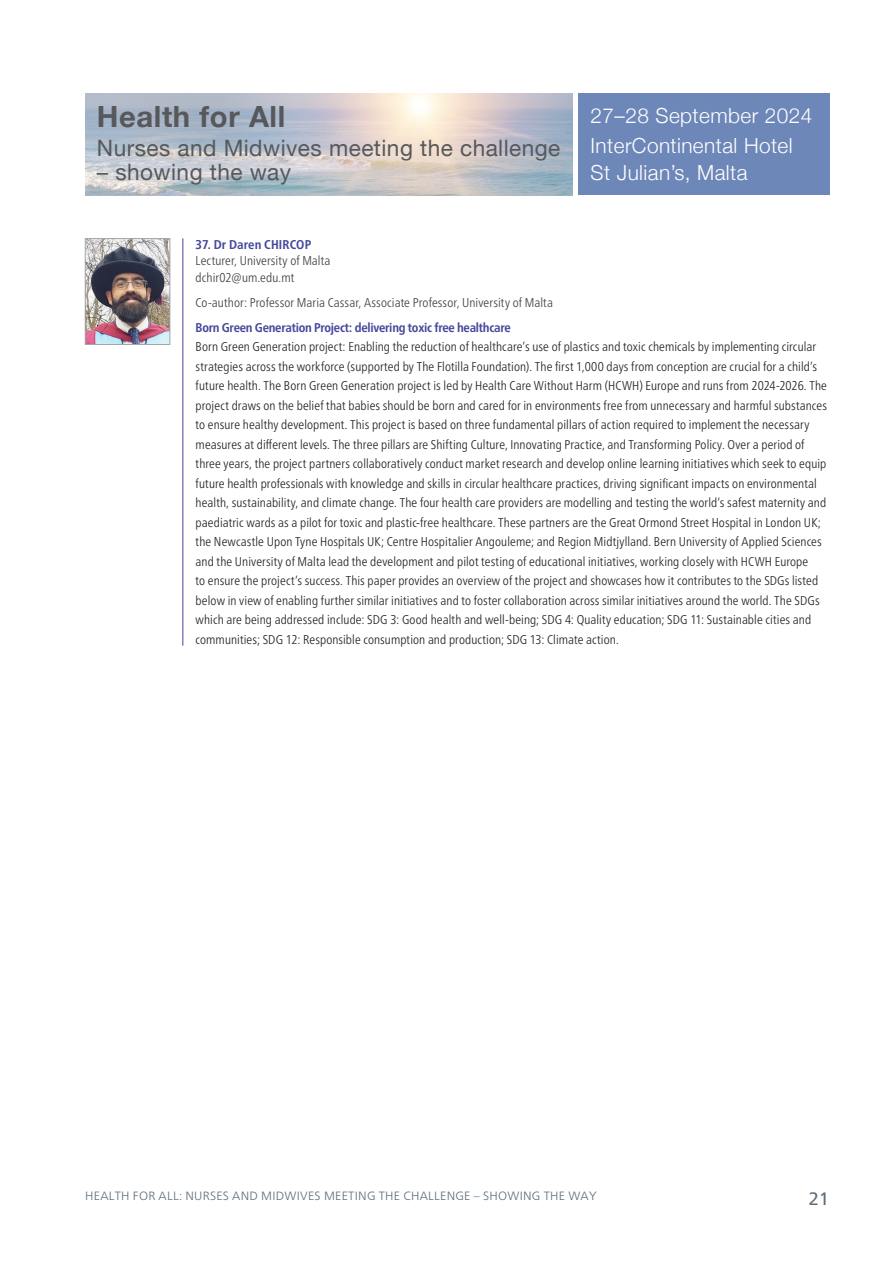
<style>
.page{position:relative;width:893px;height:1263px;background:#fff}
.page>*{position:absolute;margin:0;border:0;box-sizing:border-box;transform-origin:0 0}
.t1{font:700 29.25px "Helvetica Neue";letter-spacing:.02em;color:#57585a}
.t2{font:22.65px "Helvetica Neue";letter-spacing:.02em;color:#57585a}
.t3{font:300 20.85px/29.5px "Helvetica Neue";letter-spacing:.02em;color:#fff}
.t4{font:18px "Frutiger Neue LT";color:#5e6c77}
.t5{font:300 condensed 12.75px/19.5px "Frutiger Neue LT";letter-spacing:.01em;color:#231f20}
.t6{font:300 condensed 12.75px/16.5px "Frutiger Neue LT";letter-spacing:.01em;color:#3e3e3f}
.t7{font:700 condensed 12.75px "Frutiger Neue LT";letter-spacing:-.02em;color:#444799}
.t8{font:700 condensed 12.75px "Frutiger Neue LT";letter-spacing:.01em;color:#444799}
.t9{font:300 12px "Frutiger Neue LT";letter-spacing:.02em;color:#5e6c77}
</style>
<div class="page">
<div style="left:578px;top:94px;width:251px;height:101px;background:#6e87b9"></div>
<img style="left:85px;top:94px;width:488px;height:101px">
<hr style="left:183px;top:238px;width:1px;height:408px;background:#444799">
<img style="left:87px;top:240px;width:81px;height:103px">
<div style="left:85px;top:238px;width:85px;height:107px;border:1px solid #a5a6ad"></div>
<h1 class="t1" style="left:97px;top:94px;width:190px">Health for All</h1>
<h2 class="t2" style="left:97px;top:131px;width:465px">Nurses and Midwives meeting the challenge</h2>
<h2 class="t2" style="left:97px;top:155px;width:196px">– showing the way</h2>
<h3 class="t3" style="left:591px;top:100px;width:223px">27–28 September 2024<br>InterContinental Hotel</h3>
<h3 class="t3" style="left:591px;top:156px;width:158px">St Julian’s, Malta</h3>
<p class="t8" style="left:196px;top:237px;width:117px">37. Dr Daren CHIRCOP</p>
<p class="t6" style="left:196px;top:252px;width:136px">Lecturer, University of Malta dchir02@um.edu.mt</p>
<p class="t6" style="left:196px;top:294px;width:359px">Co-author: Professor Maria Cassar, Associate Professor, University of Malta</p>
<p class="t7" style="left:196px;top:320px;width:317px">Born Green Generation Project: delivering toxic free healthcare</p>
<p class="t5" style="left:196px;top:337px;width:633px">Born Green Generation project: Enabling the reduction of healthcare’s use of plastics and toxic chemicals by implementing circular strategies across the workforce (supported by The Flotilla Foundation). The first 1,000 days from conception are crucial for a child’s future health. The Born Green Generation project is led by Health Care Without Harm (HCWH) Europe and runs from 2024-2026. The project draws on the belief that babies should be born and cared for in environments free from unnecessary and harmful substances to ensure healthy development. This project is based on three fundamental pillars of action required to implement the necessary measures at different levels. The three pillars are Shifting Culture, Innovating Practice, and Transforming Policy. Over a period of three years, the project partners collaboratively conduct market research and develop online learning initiatives which seek to equip future health professionals with knowledge and skills in circular healthcare practices, driving significant impacts on environmental health, sustainability, and climate change. The four health care providers are modelling and testing the world’s safest maternity and paediatric wards as a pilot for toxic and plastic-free healthcare. These partners are the Great Ormond Street Hospital in London UK; the Newcastle Upon Tyne Hospitals UK; Centre Hospitalier Angouleme; and Region Midtjylland. Bern University of Applied Sciences and the University of Malta lead the development and pilot testing of educational initiatives, working closely with HCWH Europe<br>to ensure the project’s success. This paper provides an overview of the project and showcases how it contributes to the SDGs listed below in view of enabling further similar initiatives and to foster collaboration across similar initiatives around the world. The SDGs which are being addressed include: SDG 3: Good health and well-being; SDG 4: Quality education; SDG 11: Sustainable cities and communities; SDG 12: Responsible consumption and production; SDG 13: Climate action.</p>
<p class="t9" style="left:85px;top:1189px;width:513px">HEALTH FOR ALL: NURSES AND MIDWIVES MEETING THE CHALLENGE – SHOWING THE WAY</p>
<h3 class="t4" style="left:808px;top:1188px;width:22px">21</h3>
</div>
